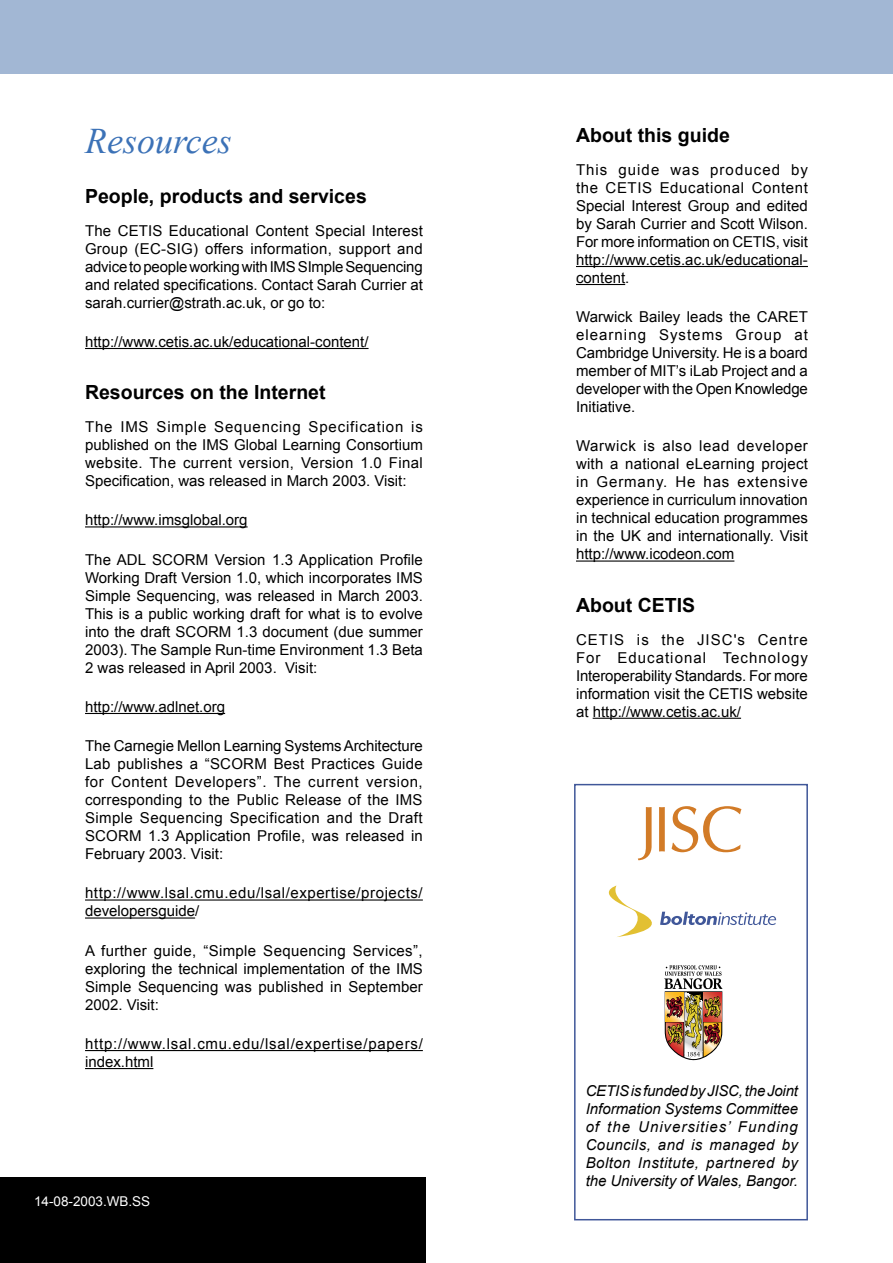
<style>
.page{position:relative;width:893px;height:1263px;background:#fff}
.page>*{position:absolute;margin:0;border:0;box-sizing:border-box;transform-origin:0 0}
.t1{font:italic 36px "Times New Roman";color:#3c72b7}
.t2{font:700 19.5px "Arial";color:#000}
.t3{font:15px/18px "Arial";color:#000;text-align:justify}
.t4{font:italic 15px/18px "Arial";color:#000;text-align:justify}
.t5{font:15px/18px "Arial";letter-spacing:.04em;color:#000}
.t6{font:15px/18px "Arial";letter-spacing:.05em;color:#000}
.t7{font:13.5px "Arial";color:#fff}
</style>
<div class="page">
<div style="left:574px;top:784px;width:234px;height:436px;border:2px solid #405799"></div>
<div style="left:0;top:0;width:893px;height:74px;background:#a2b7d4"></div>
<svg style="left:609px;top:885px;width:167px;height:52px"></svg>
<img style="left:664px;top:965px;width:58px;height:95px">
<svg style="left:638px;top:807px;width:14px;height:53px"></svg>
<svg style="left:659px;top:807px;width:6px;height:44px"></svg>
<svg style="left:672px;top:806px;width:69px;height:46px"></svg>
<hr style="left:576px;top:266px;width:232px;height:1px;background:#000">
<hr style="left:576px;top:284px;width:49px;height:1px;background:#000">
<hr style="left:576px;top:560px;width:158px;height:2px;background:#000">
<hr style="left:593px;top:718px;width:148px;height:1px;background:#000">
<div style="left:0;top:1178px;width:425px;height:85px;background:#000"></div>
<hr style="left:85px;top:348px;width:284px;height:1px;background:#000">
<hr style="left:85px;top:526px;width:163px;height:1px;background:#000">
<hr style="left:85px;top:713px;width:140px;height:1px;background:#000">
<hr style="left:85px;top:899px;width:338px;height:1px;background:#000">
<hr style="left:85px;top:917px;width:110px;height:1px;background:#000">
<hr style="left:85px;top:1050px;width:338px;height:1px;background:#000">
<hr style="left:85px;top:1068px;width:68px;height:1px;background:#000">
<h1 class="t1" style="left:85px;top:116px;width:148px">Resources</h1>
<h2 class="t2" style="left:85px;top:183px;width:283px">People, products and services</h2>
<p class="t3" style="left:85px;top:221px;width:339px">The CETIS Educational Content Special Interest Group (EC-SIG) offers information, support and advice to people working with IMS SImple Sequencing and related specifications. Contact Sarah Currier at sarah.currier@strath.ac.uk, or go to:</p>
<p class="t3" style="left:85px;top:333px;width:285px">http://www.cetis.ac.uk/educational-content/</p>
<h2 class="t2" style="left:85px;top:379px;width:242px">Resources on the Internet</h2>
<p class="t3" style="left:85px;top:418px;width:339px">The IMS Simple Sequencing Specification is published on the IMS Global Learning Consortium website. The current version, Version 1.0 Final Specification, was released in March 2003. Visit:</p>
<p class="t3" style="left:85px;top:511px;width:164px">http://www.imsglobal.org</p>
<p class="t3" style="left:85px;top:550px;width:339px">The ADL SCORM Version 1.3 Application Profile Working Draft Version 1.0, which incorporates IMS Simple Sequencing, was released in March 2003.<br>This is a public working draft for what is to evolve into the draft SCORM 1.3 document (due summer 2003). The Sample Run-time Environment 1.3 Beta 2 was released in April 2003. Visit:</p>
<p class="t3" style="left:85px;top:698px;width:142px">http://www.adlnet.org</p>
<p class="t3" style="left:85px;top:737px;width:339px">The Carnegie Mellon Learning Systems Architecture Lab publishes a “SCORM Best Practices Guide for Content Developers”. The current version, corresponding to the Public Release of the IMS Simple Sequencing Specification and the Draft SCORM 1.3 Application Profile, was released in February 2003. Visit:</p>
<p class="t5" style="left:85px;top:884px;width:339px">http://www.lsal.cmu.edu/lsal/expertise/projects/ developersguide/</p>
<p class="t3" style="left:85px;top:941px;width:339px">A further guide, “Simple Sequencing Services”, exploring the technical implementation of the IMS Simple Sequencing was published in September 2002. Visit:</p>
<p class="t6" style="left:85px;top:1035px;width:339px">http://www.lsal.cmu.edu/lsal/expertise/papers/ index.html</p>
<p class="t7" style="left:34px;top:1193px;width:118px">14-08-2003.WB.SS</p>
<h2 class="t2" style="left:576px;top:122px;width:155px">About this guide</h2>
<p class="t3" style="left:576px;top:161px;width:234px">This guide was produced by the CETIS Educational Content Special Interest Group and edited by Sarah Currier and Scott Wilson.<br>For more information on CETIS, visit http://www.cetis.ac.uk/educational&shy;content.</p>
<p class="t3" style="left:576px;top:308px;width:234px">Warwick Bailey leads the CARET elearning Systems Group at Cambridge University. He is a board member of MIT’s iLab Project and a developer with the Open Knowledge Initiative.</p>
<p class="t3" style="left:576px;top:437px;width:233px">Warwick is also lead developer with a national eLearning project in Germany. He has extensive experience in curriculum innovation in technical education programmes in the UK and internationally. Visit http://www.icodeon.com</p>
<h2 class="t2" style="left:576px;top:592px;width:121px">About CETIS</h2>
<p class="t3" style="left:576px;top:630px;width:233px">CETIS is the JISC's Centre For Educational Technology Interoperability Standards. For more information visit the CETIS website at http://www.cetis.ac.uk/</p>
<p class="t4" style="left:586px;top:1082px;width:214px">CETIS is funded by JISC, the Joint Information Systems Committee of the Universities’ Funding Councils, and is managed by Bolton Institute, partnered by the University of Wales, Bangor.</p>
</div>
